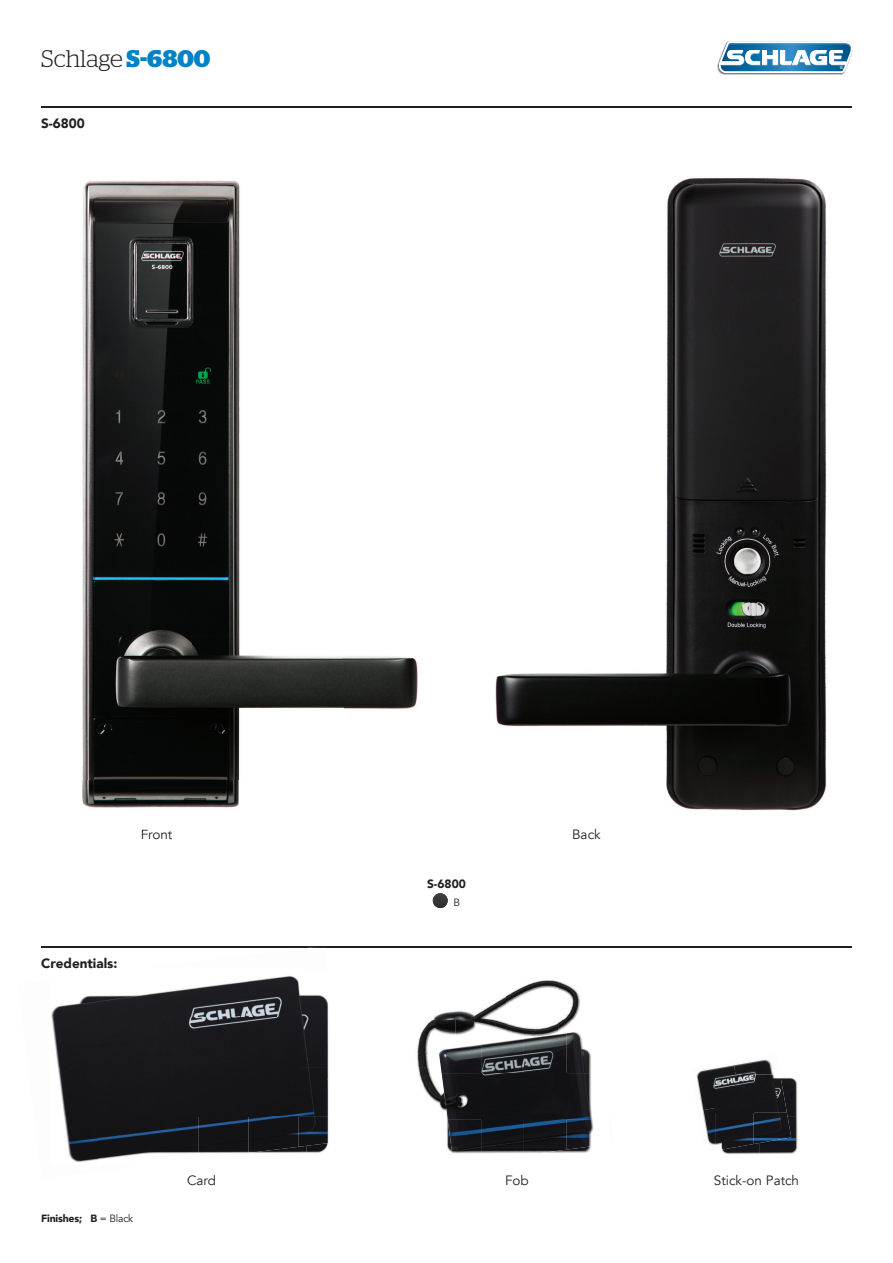
<style>
.page{position:relative;width:893px;height:1263px;background:#fff}
.page>*{position:absolute;margin:0;border:0;box-sizing:border-box;transform-origin:0 0}
.t1{font:300 24px "Stag";letter-spacing:-.005em;color:#231f20}
.t2{font:13.5px "Avenir";color:#231f20}
.t3{font:900 13.5px "Avenir";color:#231f20}
.t4{font:900 12px "Avenir";color:#231f20}
.t5{font:900 10.5px "Avenir";letter-spacing:-.02em;color:#231f20}
.t6{font:10.5px "Avenir";color:#231f20}
.s1{font-weight:700;color:#0082c8}
.s2{font-weight:400}
</style>
<div class="page">
<img style="left:717px;top:41px;width:131px;height:34px">
<svg style="left:719px;top:42px;width:134px;height:31px"></svg>
<img style="left:433px;top:893px;width:15px;height:15px;border-radius:7px">
<hr style="left:41px;top:106px;width:811px;height:1px;background:#231f20">
<hr style="left:41px;top:946px;width:811px;height:2px;background:#231f20">
<img style="left:298px;top:1147px;width:8px;height:6px">
<img style="left:306px;top:1147px;width:21px;height:6px">
<svg style="left:310px;top:947px;width:14px;height:1px"></svg>
<img style="left:51px;top:995px;width:48px;height:167px">
<img style="left:99px;top:976px;width:230px;height:42px">
<div style="left:99px;top:1018px;width:230px;height:49px;background:#19181d"></div>
<div style="left:99px;top:1067px;width:230px;height:49px;background:#151519"></div>
<img style="left:99px;top:1116px;width:100px;height:44px">
<img style="left:199px;top:1116px;width:49px;height:38px">
<img style="left:248px;top:1116px;width:50px;height:37px">
<img style="left:298px;top:1116px;width:31px;height:31px">
<img style="left:433px;top:980px;width:147px;height:39px">
<img style="left:417px;top:1019px;width:39px;height:49px">
<img style="left:456px;top:1019px;width:51px;height:16px">
<img style="left:507px;top:1023px;width:51px;height:13px">
<img style="left:558px;top:1019px;width:16px;height:13px">
<img style="left:418px;top:1068px;width:24px;height:41px">
<img style="left:446px;top:1119px;width:2px;height:30px">
<img style="left:567px;top:1150px;width:23px;height:3px">
<img style="left:438px;top:1044px;width:43px;height:30px">
<img style="left:481px;top:1038px;width:43px;height:36px">
<img style="left:524px;top:1033px;width:43px;height:41px">
<img style="left:567px;top:1028px;width:24px;height:46px">
<img style="left:442px;top:1074px;width:151px;height:45px">
<img style="left:448px;top:1119px;width:33px;height:35px">
<img style="left:481px;top:1119px;width:43px;height:35px">
<img style="left:524px;top:1119px;width:43px;height:34px">
<img style="left:567px;top:1119px;width:27px;height:31px">
<img style="left:787px;top:1078px;width:11px;height:39px">
<img style="left:722px;top:1144px;width:38px;height:10px">
<img style="left:760px;top:1117px;width:38px;height:37px">
<img style="left:696px;top:1065px;width:37px;height:43px">
<img style="left:733px;top:1059px;width:41px;height:16px">
<img style="left:702px;top:1108px;width:14px;height:37px">
<img style="left:716px;top:1075px;width:71px;height:38px">
<img style="left:716px;top:1113px;width:38px;height:38px">
<img style="left:754px;top:1113px;width:37px;height:31px">
<img style="left:495px;top:178px;width:332px;height:633px">
<img style="left:82px;top:180px;width:336px;height:650px">
<h1 class="t1" style="left:41px;top:45px;width:171px">Schlage <span class="s1">S-6800</span></h1>
<p class="t3" style="left:41px;top:111px;width:45px">S-6800</p>
<p class="t3" style="left:41px;top:952px;width:78px">Credentials:</p>
<p class="t2" style="left:141px;top:827px;width:33px">Front</p>
<p class="t2" style="left:572px;top:827px;width:30px">Back</p>
<p class="t4" style="left:427px;top:874px;width:40px">S-6800</p>
<p class="t6" style="left:454px;top:896px;width:8px">B</p>
<p class="t5" style="left:41px;top:1209px;width:94px">Finishes; B <span class="s2">= Black</span></p>
<p class="t2" style="left:187px;top:1172px;width:30px">Card</p>
<p class="t2" style="left:505px;top:1172px;width:25px">Fob</p>
<p class="t2" style="left:714px;top:1172px;width:87px">Stick-on Patch</p>
</div>
